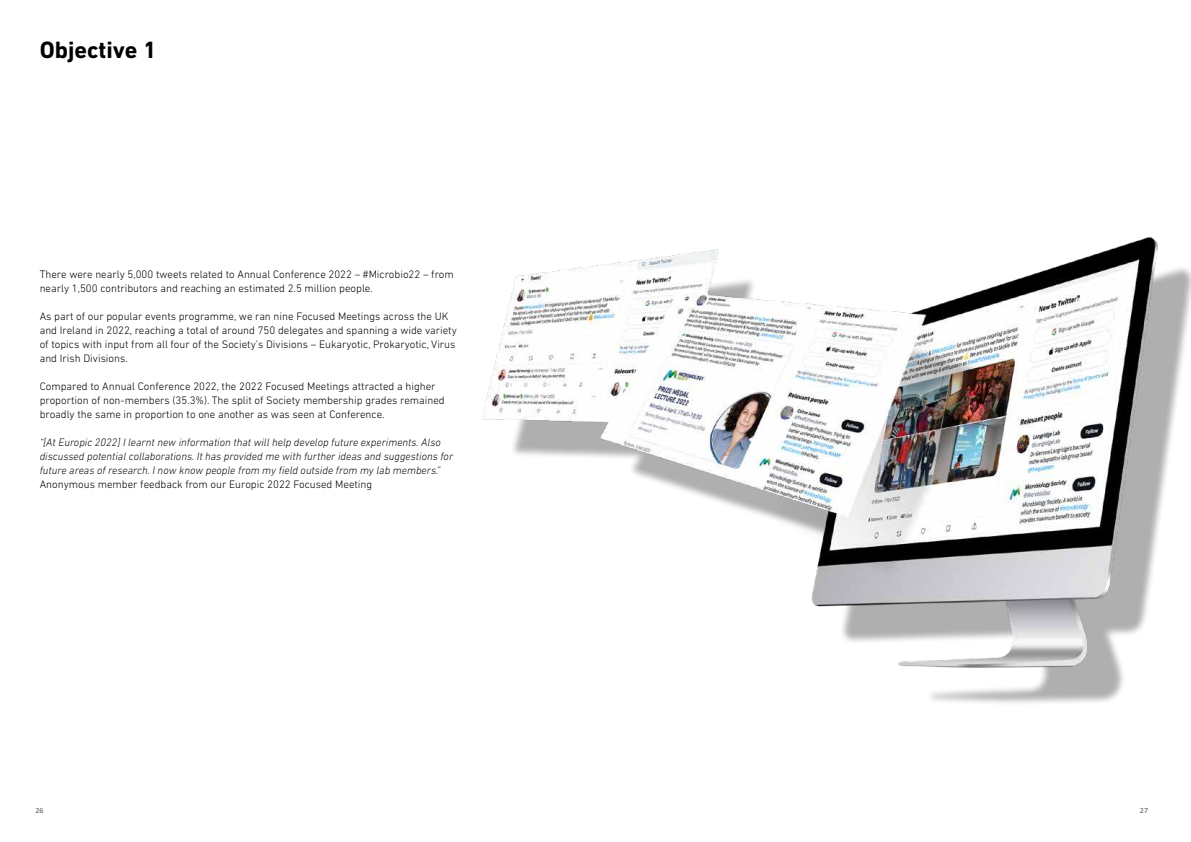
<style>
.page{position:relative;width:1191px;height:842px;background:#fff}
.page>*{position:absolute;margin:0;border:0;box-sizing:border-box;transform-origin:0 0}
.t1{font:700 24px "DIN Next LT Pro";color:#000}
.t2{font:300 11px/14px "DIN Next LT Pro";color:#000}
.t3{font:italic 300 11px/14px "DIN Next LT Pro";color:#000}
.t4{font:8px "Calibri";color:#575756}
</style>
<div class="page">
<img style="left:482px;top:237px;width:709px;height:466px">
<h1 class="t1" style="left:40px;top:35px;width:118px">Objective 1</h1>
<p class="t2" style="left:40px;top:267px;width:415px">There were nearly 5,000 tweets related to Annual Conference 2022 – #Microbio22 – from nearly 1,500 contributors and reaching an estimated 2.5 million people.</p>
<p class="t2" style="left:40px;top:309px;width:419px">As part of our popular events programme, we ran nine Focused Meetings across the UK and Ireland in 2022, reaching a total of around 750 delegates and spanning a wide variety of topics with input from all four of the Society’s Divisions – Eukaryotic, Prokaryotic, Virus and Irish Divisions.</p>
<p class="t2" style="left:40px;top:379px;width:406px">Compared to Annual Conference 2022, the 2022 Focused Meetings attracted a higher proportion of non-members (35.3%). The split of Society membership grades remained broadly the same in proportion to one another as was seen at Conference.</p>
<p class="t3" style="left:40px;top:435px;width:415px">“[At Europic 2022] I learnt new information that will help develop future experiments. Also discussed potential collaborations. It has provided me with further ideas and suggestions for future areas of research. I now know people from my field outside from my lab members.”</p>
<p class="t2" style="left:40px;top:477px;width:334px">Anonymous member feedback from our Europic 2022 Focused Meeting</p>
<p class="t4" style="left:36px;top:805px;width:10px">26</p>
<p class="t4" style="left:1140px;top:805px;width:10px">27</p>
</div>
